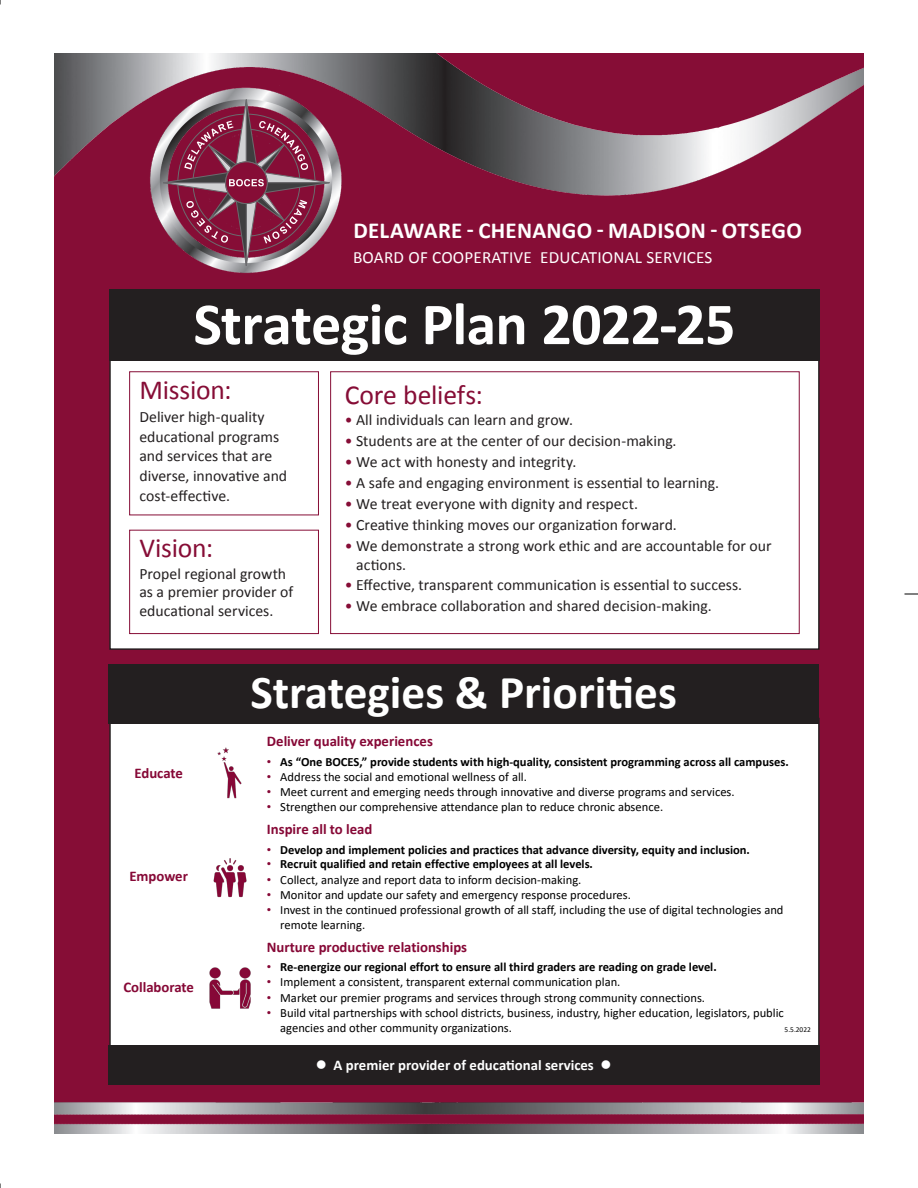
<style>
.page{position:relative;width:918px;height:1188px;background:#fff}
.page>*{position:absolute;margin:0;border:0;box-sizing:border-box;transform-origin:0 0}
.t1{font:700 60.15px "Calibri";letter-spacing:-.015em;color:#fff}
.t2{font:700 47.25px "Calibri";color:#fff}
.t3{font:27.6px "Calibri";letter-spacing:-.005em;color:#860d36}
.t4{font:700 22.95px "Calibri";letter-spacing:.01em;color:#fff}
.t5{font:17.25px "Calibri";letter-spacing:.01em;color:#fff}
.t6{font:15.75px/19.6px "Calibri";color:#231f20}
.t7{font:700 14.85px "Calibri";color:#860836}
.t8{font:700 14.85px "Calibri";color:#fff}
.t9{font:12.6px/14.7px "Calibri";color:#000}
.t10{font:700 12.6px "Calibri";letter-spacing:-.005em;color:#000}
.t11{font:7.35px "Calibri";color:#000}
.s1{color:#860d36}
.s2{font-family:"Arial";font-weight:400;color:#860836}
.s3{font-family:"Arial";color:#860836}
</style>
<div class="page">
<svg style="left:904px;top:594px;width:14px;height:1px"></svg>
<div style="left:54px;top:53px;width:810px;height:1080px;background:#860d36"></div>
<img style="left:54px;top:1102px;width:810px;height:31px">
<img style="left:54px;top:53px;width:810px;height:143px">
<div style="left:110px;top:342px;width:709px;height:307px;background:#fff"></div>
<div style="left:109px;top:289px;width:711px;height:71px;background:#231f20"></div>
<div style="left:330px;top:371px;width:470px;height:263px;border:1px solid #860d36"></div>
<div style="left:129px;top:371px;width:190px;height:144px;border:1px solid #860d36"></div>
<div style="left:129px;top:530px;width:190px;height:104px;border:1px solid #860d36"></div>
<div style="left:110px;top:718px;width:709px;height:356px;background:#fff"></div>
<div style="left:109px;top:664px;width:710px;height:60px;background:#231f20"></div>
<div style="left:109px;top:1046px;width:711px;height:39px;background:#231f20"></div>
<hr style="left:114px;top:1037px;width:697px;height:1px;background:#a50023">
<img style="left:213px;top:858px;width:34px;height:40px">
<img style="left:217px;top:747px;width:25px;height:52px">
<img style="left:209px;top:967px;width:42px;height:42px">
<img style="left:145px;top:86px;width:203px;height:187px">
<svg style="left:163px;top:100px;width:166px;height:166px"></svg>
<h3 class="t4" style="left:353px;top:216px;width:450px">DELAWARE - CHENANGO - MADISON - OTSEGO</h3>
<h3 class="t5" style="left:353px;top:247px;width:361px">BOARD OF COOPERATIVE EDUCATIONAL SERVICES</h3>
<h1 class="t1" style="left:194px;top:287px;width:543px">Strategic Plan 2022-25</h1>
<h3 class="t3" style="left:139px;top:373px;width:94px">Mission:</h3>
<p class="t6" style="left:139px;top:406px;width:149px">Deliver high-quality educational programs and services that are diverse, innovative and cost-effective.</p>
<h3 class="t3" style="left:139px;top:531px;width:75px">Vision:</h3>
<p class="t6" style="left:139px;top:563px;width:155px;line-height:18.9px">Propel regional growth as a premier provider of educational services.</p>
<h3 class="t3" style="left:345px;top:377px;width:140px">Core beliefs:</h3>
<p class="t6" style="left:345px;top:410px;width:230px"><span class="s1">•</span> All individuals can learn and grow.</p>
<p class="t6" style="left:345px;top:431px;width:333px"><span class="s1">•</span> Students are at the center of our decision-making.</p>
<p class="t6" style="left:345px;top:451px;width:233px"><span class="s1">•</span> We act with honesty and integrity.</p>
<p class="t6" style="left:345px;top:472px;width:376px"><span class="s1">•</span> A safe and engaging environment is essential to learning.</p>
<p class="t6" style="left:345px;top:493px;width:295px"><span class="s1">•</span> We treat everyone with dignity and respect.</p>
<p class="t6" style="left:345px;top:514px;width:334px"><span class="s1">•</span> Creative thinking moves our organization forward.</p>
<p class="t6" style="left:356px;top:535px;width:417px;line-height:18.9px;text-indent:-11px"><span class="s1">•</span> We demonstrate a strong work ethic and are accountable for our actions.</p>
<p class="t6" style="left:345px;top:575px;width:399px"><span class="s1">•</span> Effective, transparent communication is essential to success.</p>
<p class="t6" style="left:345px;top:596px;width:369px"><span class="s1">•</span> We embrace collaboration and shared decision-making.</p>
<p class="t7" style="left:134px;top:763px;width:50px">Educate</p>
<p class="t7" style="left:129px;top:866px;width:60px">Empower</p>
<p class="t7" style="left:123px;top:976px;width:72px">Collaborate</p>
<h2 class="t2" style="left:250px;top:663px;width:428px">Strategies &amp; Priorities</h2>
<p class="t8" style="left:421px;top:685px;width:85px">DCMO BOCES</p>
<p class="t7" style="left:267px;top:730px;width:168px">Deliver quality experiences</p>
<p class="t10" style="left:267px;top:753px;width:523px"><span class="s2">•</span> As “One BOCES,” provide students with high-quality, consistent programming across all campuses.</p>
<p class="t9" style="left:267px;top:769px;width:262px"><span class="s3">•</span> Address the social and emotional wellness of all.</p>
<p class="t9" style="left:267px;top:784px;width:469px"><span class="s3">•</span> Meet current and emerging needs through innovative and diverse programs and services.</p>
<p class="t9" style="left:267px;top:799px;width:398px"><span class="s3">•</span> Strengthen our comprehensive attendance plan to reduce chronic absence.</p>
<p class="t7" style="left:267px;top:818px;width:107px">Inspire all to lead</p>
<p class="t10" style="left:267px;top:840px;width:485px"><span class="s2">•</span> Develop and implement policies and practices that advance diversity, equity and inclusion.</p>
<p class="t10" style="left:267px;top:855px;width:328px"><span class="s2">•</span> Recruit qualified and retain effective employees at all levels.</p>
<p class="t9" style="left:267px;top:872px;width:316px"><span class="s3">•</span> Collect, analyze and report data to inform decision-making.</p>
<p class="t9" style="left:267px;top:887px;width:366px"><span class="s3">•</span> Monitor and update our safety and emergency response procedures.</p>
<p class="t9" style="left:280px;top:902px;width:505px;text-indent:-13px"><span class="s3">•</span> Invest in the continued professional growth of all staff, including the use of digital technologies and remote learning.</p>
<p class="t7" style="left:267px;top:936px;width:202px">Nurture productive relationships</p>
<p class="t10" style="left:267px;top:958px;width:451px"><span class="s2">•</span> Re-energize our regional effort to ensure all third graders are reading on grade level.</p>
<p class="t9" style="left:267px;top:975px;width:355px"><span class="s3">•</span> Implement a consistent, transparent external communication plan.</p>
<p class="t9" style="left:267px;top:990px;width:440px"><span class="s3">•</span> Market our premier programs and services through strong community connections.</p>
<p class="t9" style="left:280px;top:1004px;width:505px;line-height:15.5px;text-indent:-13px"><span class="s3">•</span> Build vital partnerships with school districts, business, industry, higher education, legislators, public agencies and other community organizations.</p>
<p class="t11" style="left:785px;top:1025px;width:28px">5.5.2022</p>
<p class="t8" style="left:316px;top:1056px;width:297px">● A premier provider of educational services ●</p>
</div>
